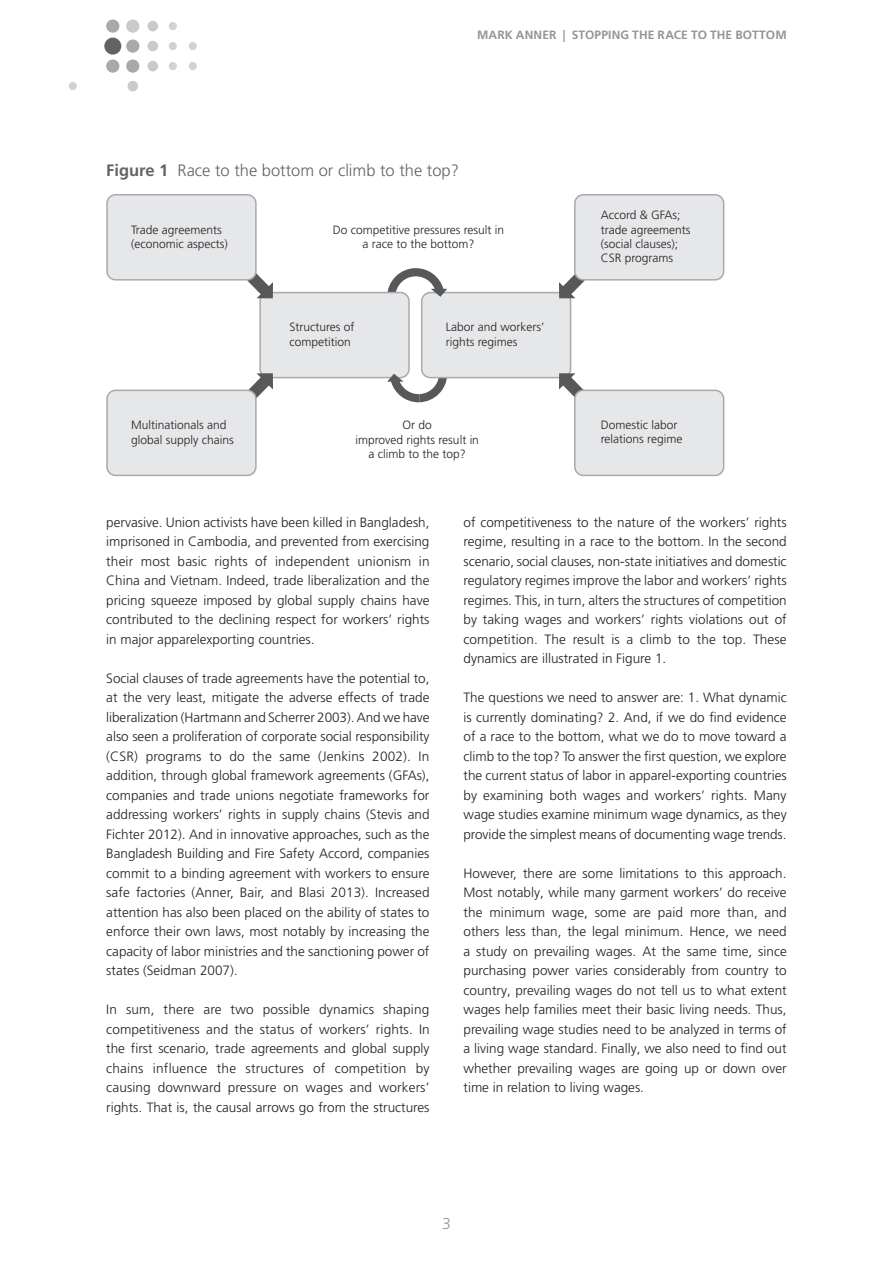
<style>
.page{position:relative;width:893px;height:1263px;background:#fff}
.page>*{position:absolute;margin:0;border:0;box-sizing:border-box;transform-origin:0 0}
._330_B_U{font:300 16.5px "Frutiger LT Pro";color:#636366}
.t1{font:300 15.75px "Frutiger LT Pro";color:#939598}
._200_Standard{font:300 13.5px/19.5px "Frutiger LT Pro";color:#231f20;text-align:justify}
.t2{font:300 12px/14.4px "Frutiger LT Pro";color:#231f20}
.t3{font:700 12px "Frutiger LT Pro";letter-spacing:.01em;color:#939598}
.s1{font-weight:700}
</style>
<div class="page">
<div style="left:104px;top:38px;width:17px;height:17px;background:#636366;border-radius:50%"></div>
<div style="left:69px;top:82px;width:8px;height:8px;background:#d1d2d4;border-radius:50%"></div>
<div style="left:127px;top:81px;width:11px;height:10px;background:#c9cacc;border-radius:50%"></div>
<div style="left:169px;top:22px;width:8px;height:8px;background:#d1d2d4;border-radius:50%"></div>
<div style="left:147px;top:21px;width:11px;height:10px;background:#c9cacc;border-radius:50%"></div>
<div style="left:189px;top:42px;width:8px;height:8px;background:#d1d2d4;border-radius:50%"></div>
<div style="left:169px;top:42px;width:8px;height:8px;background:#d1d2d4;border-radius:50%"></div>
<div style="left:147px;top:41px;width:11px;height:10px;background:#c9cacc;border-radius:50%"></div>
<div style="left:189px;top:62px;width:8px;height:8px;background:#d1d2d4;border-radius:50%"></div>
<div style="left:169px;top:62px;width:8px;height:8px;background:#d1d2d4;border-radius:50%"></div>
<div style="left:147px;top:61px;width:11px;height:10px;background:#c9cacc;border-radius:50%"></div>
<div style="left:126px;top:20px;width:13px;height:13px;background:#c9cacc;border-radius:50%"></div>
<div style="left:106px;top:20px;width:13px;height:13px;background:#a8a9ad;border-radius:50%"></div>
<div style="left:126px;top:39px;width:13px;height:14px;background:#a8a9ad;border-radius:50%"></div>
<div style="left:126px;top:59px;width:13px;height:14px;background:#a8a9ad;border-radius:50%"></div>
<div style="left:106px;top:59px;width:13px;height:14px;background:#a8a9ad;border-radius:50%"></div>
<div style="left:422px;top:293px;width:149px;height:85px;background:#e6e7e9;border-radius:9px"></div>
<div style="left:421px;top:292px;width:150px;height:86px;border:2px solid #a8a9ad;border-radius:9px"></div>
<svg style="left:387px;top:268px;width:60px;height:29px"></svg>
<svg style="left:559px;top:275px;width:25px;height:23px"></svg>
<svg style="left:559px;top:373px;width:26px;height:24px"></svg>
<div style="left:575px;top:195px;width:149px;height:85px;background:#e6e7e9;border-radius:9px"></div>
<div style="left:574px;top:194px;width:150px;height:87px;border:2px solid #a8a9ad;border-radius:9px"></div>
<div style="left:575px;top:390px;width:149px;height:85px;background:#e6e7e9;border-radius:9px"></div>
<div style="left:574px;top:390px;width:150px;height:86px;border:2px solid #a8a9ad;border-radius:9px"></div>
<div style="left:260px;top:293px;width:149px;height:85px;background:#e6e7e9;border-radius:9px"></div>
<div style="left:259px;top:292px;width:151px;height:86px;border:2px solid #a8a9ad;border-radius:9px"></div>
<svg style="left:248px;top:274px;width:25px;height:24px"></svg>
<svg style="left:247px;top:373px;width:26px;height:25px"></svg>
<div style="left:107px;top:195px;width:149px;height:85px;background:#e6e7e9;border-radius:9px"></div>
<div style="left:106px;top:194px;width:151px;height:87px;border:2px solid #a8a9ad;border-radius:9px"></div>
<div style="left:107px;top:390px;width:149px;height:85px;background:#e6e7e9;border-radius:9px"></div>
<div style="left:106px;top:390px;width:151px;height:86px;border:2px solid #a8a9ad;border-radius:9px"></div>
<svg style="left:387px;top:374px;width:60px;height:28px"></svg>
<p class="t3" style="left:477px;top:28px;width:21px">MARK</p>
<p class="t3" style="left:516px;top:28px;width:18px">ANNER</p>
<p class="t3" style="left:563px;top:28px;width:223px">| STOPPING THE RACE TO THE BOTTOM</p>
<p class="_330_B_U" style="left:106px;top:160px;width:354px"><span class="s1">FIGURE 1</span> Race to the bottom or climb to the top?</p>
<p class="t2" style="left:131px;top:222px;width:98px">Trade agreements (economic aspects)</p>
<p class="t2" style="left:131px;top:418px;width:104px">Multinationals and global supply chains</p>
<p class="t2" style="left:333px;top:222px;width:173px;text-align:center">Do competitive pressures result in a race to the bottom?</p>
<p class="t2" style="left:289px;top:320px;width:67px">Structures of competition</p>
<p class="t2" style="left:446px;top:320px;width:100px">Labor and workers’ rights regimes</p>
<p class="t2" style="left:355px;top:418px;width:125px;text-align:center">Or do<br>improved rights result in a climb to the top?</p>
<p class="t2" style="left:601px;top:208px;width:91px">Accord &amp; GFAs; trade agreements (social clauses);<br>CSR programs</p>
<p class="t2" style="left:601px;top:417px;width:83px">Domestic labor relations regime</p>
<p class="_200_Standard" style="left:106px;top:512px;width:325px">pervasive. Union activists have been killed in Bangladesh, imprisoned in Cambodia, and prevented from exercising their most basic rights of independent unionism in China and Vietnam. Indeed, trade liberalization and the pricing squeeze imposed by global supply chains have contributed to the declining respect for workers’ rights in major apparelexporting countries.</p>
<p class="_200_Standard" style="left:106px;top:668px;width:325px">Social clauses of trade agreements have the potential to, at the very least, mitigate the adverse effects of trade liberalization (Hartmann and Scherrer 2003). And we have also seen a proliferation of corporate social responsibility (CSR) programs to do the same (Jenkins 2002). In addition, through global framework agreements (GFAs), companies and trade unions negotiate frameworks for addressing workers’ rights in supply chains (Stevis and Fichter 2012). And in innovative approaches, such as the Bangladesh Building and Fire Safety Accord, companies commit to a binding agreement with workers to ensure safe factories (Anner, Bair, and Blasi 2013). Increased attention has also been placed on the ability of states to enforce their own laws, most notably by increasing the capacity of labor ministries and the sanctioning power of states (Seidman 2007).</p>
<p class="_200_Standard" style="left:106px;top:1000px;width:325px">In sum, there are two possible dynamics shaping competitiveness and the status of workers’ rights. In the first scenario, trade agreements and global supply chains influence the structures of competition by causing downward pressure on wages and workers’ rights. That is, the causal arrows go from the structures</p>
<p class="_200_Standard" style="left:463px;top:512px;width:325px">of competitiveness to the nature of the workers’ rights regime, resulting in a race to the bottom. In the second scenario, social clauses, non-state initiatives and domestic regulatory regimes improve the labor and workers’ rights regimes. This, in turn, alters the structures of competition by taking wages and workers’ rights violations out of competition. The result is a climb to the top. These dynamics are illustrated in Figure 1.</p>
<p class="_200_Standard" style="left:463px;top:688px;width:325px">The questions we need to answer are: 1. What dynamic is currently dominating? 2. And, if we do find evidence of a race to the bottom, what we do to move toward a climb to the top? To answer the first question, we explore the current status of labor in apparel-exporting countries by examining both wages and workers’ rights. Many wage studies examine minimum wage dynamics, as they provide the simplest means of documenting wage trends.</p>
<p class="_200_Standard" style="left:463px;top:863px;width:325px">However, there are some limitations to this approach.<br>Most notably, while many garment workers’ do receive the minimum wage, some are paid more than, and others less than, the legal minimum. Hence, we need a study on prevailing wages. At the same time, since purchasing power varies considerably from country to country, prevailing wages do not tell us to what extent wages help families meet their basic living needs. Thus, prevailing wage studies need to be analyzed in terms of a living wage standard. Finally, we also need to find out whether prevailing wages are going up or down over time in relation to living wages.</p>
<p class="t1" style="left:442px;top:1214px;width:10px">3</p>
</div>
